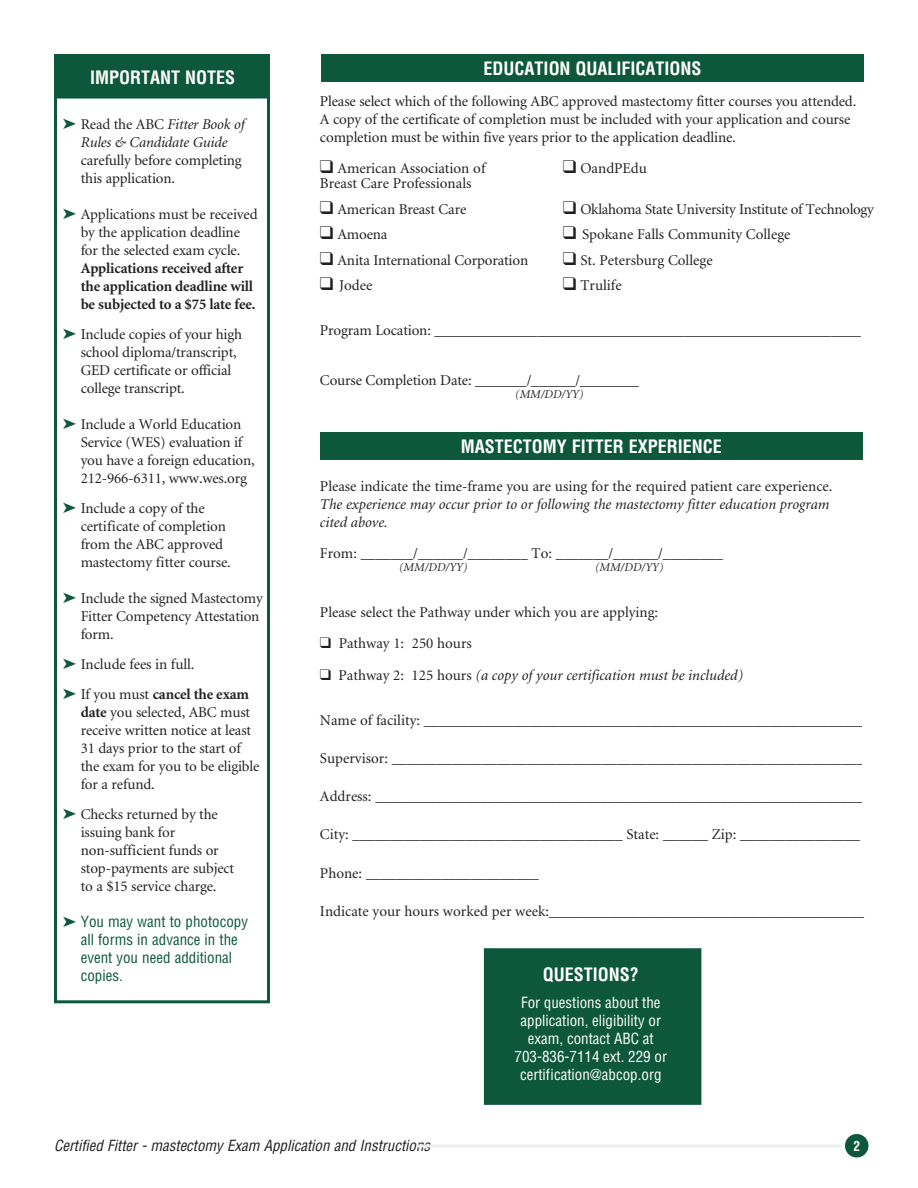
<style>
.page{position:relative;width:918px;height:1188px;background:#fff}
.page>*{position:absolute;margin:0;border:0;box-sizing:border-box;transform-origin:0 0}
.t1{font:700 condensed 18px "Helvetica";color:#fff}
.t2{font:15px/18px "Minion";letter-spacing:-.01em;color:#231f20}
.t3{font:italic 15px/18px "Minion";color:#231f20}
.t4{font:condensed 15px/18px "Helvetica";color:#fff;text-align:center}
.t5{font:700 15px/18px "Minion";letter-spacing:-.01em;color:#231f20}
.t6{font:condensed 15px/18px "Helvetica";color:#0d573d}
.t7{font:italic condensed 15px "Helvetica";color:#231f20}
.t8{font:700 condensed 13.5px "Helvetica";color:#fff}
.t9{font:italic 12px "Minion";color:#231f20}
.s1{color:#0d573d}
.s2{font-style:normal}
.s3{font-weight:700}
</style>
<div class="page">
<div style="left:845px;top:1134px;width:23px;height:24px;background:#0d573d;border-radius:50%"></div>
<hr style="left:417px;top:1144px;width:424px;height:4px;background:#eeeeef">
<div style="left:321px;top:54px;width:543px;height:27px;background:#0d573d"></div>
<div style="left:320px;top:432px;width:543px;height:27px;background:#0d573d"></div>
<div style="left:484px;top:948px;width:217px;height:157px;background:#0d573d;border:2px solid #0d573d"></div>
<div style="left:54px;top:96px;width:216px;height:907px;border:3px solid #0d573d"></div>
<div style="left:54px;top:54px;width:216px;height:43px;background:#0d573d"></div>
<p class="t1" style="left:90px;top:66px;width:146px">IMPORTANT NOTES</p>
<p class="t3" style="left:63px;top:115px;width:184px;text-align:center"><span class="s1">➤</span> <span class="s2">Read the ABC</span> Fitter Book of<br>Rules &amp; Candidate Guide</p>
<p class="t2" style="left:81px;top:151px;width:163px">carefully before completing this application.</p>
<p class="t2" style="left:63px;top:205px;width:197px;text-align:center"><span class="s1">➤</span> Applications must be received by the application deadline<br>for the selected exam cycle.</p>
<p class="t5" style="left:81px;top:259px;width:176px">Applications received after the application deadline will be subjected to a $75 late fee.</p>
<p class="t2" style="left:81px;top:325px;width:163px;text-indent:-18px"><span class="s1">➤</span> Include copies of your high school diploma/transcript,<br>GED certificate or official college transcript.</p>
<p class="t2" style="left:81px;top:415px;width:176px;text-indent:-18px"><span class="s1">➤</span> Include a World Education<br>Service (WES) evaluation if you have a foreign education,<br>212-966-6311, www.wes.org</p>
<p class="t2" style="left:81px;top:499px;width:152px;text-indent:-18px"><span class="s1">➤</span> Include a copy of the certificate of completion from the ABC approved mastectomy fitter course.</p>
<p class="t2" style="left:81px;top:589px;width:184px;text-indent:-18px"><span class="s1">➤</span> Include the signed Mastectomy<br>Fitter Competency Attestation form.</p>
<p class="t2" style="left:63px;top:649px;width:188px;line-height:30px"><span class="s1">➤</span> Include fees in full.<br><span class="s1">➤</span> If you must <span class="s3">cancel the exam</span></p>
<p class="t2" style="left:81px;top:703px;width:180px"><span class="s3">date</span> you selected, ABC must receive written notice at least<br>31 days prior to the start of the exam for you to be eligible for a refund.</p>
<p class="t2" style="left:81px;top:805px;width:155px;text-indent:-18px"><span class="s1">➤</span> Checks returned by the issuing bank for non-sufficient funds or stop-payments are subject to a $15 service charge.</p>
<p class="t6" style="left:81px;top:912px;width:169px;text-indent:-18px">➤ You may want to photocopy all forms in advance in the event you need additional copies.</p>
<p class="t1" style="left:484px;top:57px;width:219px">EDUCATION QUALIFICATIONS</p>
<p class="t2" style="left:320px;top:93px;width:538px">Please select which of the following ABC approved mastectomy fitter courses you attended.<br>A copy of the certificate of completion must be included with your application and course completion must be within five years prior to the application deadline.</p>
<p class="t2" style="left:320px;top:160px;width:167px">❑ American Association of</p>
<p class="t2" style="left:563px;top:160px;width:85px">❑ OandPEdu</p>
<p class="t2" style="left:320px;top:175px;width:153px">Breast Care Professionals</p>
<p class="t2" style="left:320px;top:201px;width:148px">❑ American Breast Care</p>
<p class="t2" style="left:563px;top:201px;width:312px">❑ Oklahoma State University Institute of Technology</p>
<p class="t2" style="left:320px;top:226px;width:69px">❑ Amoena</p>
<p class="t2" style="left:563px;top:226px;width:229px">❑ Spokane Falls Community College</p>
<p class="t2" style="left:320px;top:252px;width:210px">❑ Anita International Corporation</p>
<p class="t2" style="left:563px;top:252px;width:151px">❑ St. Petersburg College</p>
<p class="t2" style="left:320px;top:277px;width:54px">❑ Jodee</p>
<p class="t2" style="left:563px;top:277px;width:60px">❑ Trulife</p>
<p class="t2" style="left:320px;top:322px;width:542px">Program Location: __________________________________________________________</p>
<p class="t2" style="left:320px;top:372px;width:321px">Course Completion Date: _______/______/________</p>
<p class="t9" style="left:515px;top:388px;width:70px">(MM/DD/YY)</p>
<p class="t1" style="left:461px;top:435px;width:262px">MASTECTOMY FITTER EXPERIENCE</p>
<p class="t2" style="left:320px;top:477px;width:514px">Please indicate the time-frame you are using for the required patient care experience.</p>
<p class="t3" style="left:320px;top:495px;width:511px">The experience may occur prior to or following the mastectomy fitter education program cited above.</p>
<p class="t2" style="left:320px;top:545px;width:404px">From: _______/______/________ To: _______/______/________</p>
<p class="t9" style="left:399px;top:561px;width:70px">(MM/DD/YY)</p>
<p class="t9" style="left:595px;top:561px;width:70px">(MM/DD/YY)</p>
<p class="t2" style="left:320px;top:603px;width:340px">Please select the Pathway under which you are applying:</p>
<p class="t2" style="left:320px;top:635px;width:153px">❑ Pathway 1: 250 hours</p>
<p class="t3" style="left:320px;top:666px;width:425px">❑ <span class="s2">Pathway 2: 125 hours</span> (a copy of your certification must be included)</p>
<p class="t2" style="left:320px;top:711px;width:548px">Name of facility: ___________________________________________________________</p>
<p class="t2" style="left:320px;top:750px;width:546px">Supervisor: _______________________________________________________________</p>
<p class="t2" style="left:320px;top:788px;width:552px">Address: __________________________________________________________________</p>
<p class="t2" style="left:320px;top:826px;width:542px">City: ____________________________________ State: ______ Zip: ________________</p>
<p class="t2" style="left:320px;top:864px;width:220px">Phone: _______________________</p>
<p class="t2" style="left:320px;top:903px;width:546px">Indicate your hours worked per week:__________________________________________</p>
<p class="t1" style="left:543px;top:963px;width:98px">QUESTIONS?</p>
<p class="t4" style="left:515px;top:993px;width:154px">For questions about the application, eligibility or exam, contact ABC at<br>703-836-7114 ext. 229 or certification@abcop.org</p>
<p class="t7" style="left:54px;top:1136px;width:378px">Certified Fitter - mastectomy Exam Application and Instructions</p>
<p class="t8" style="left:853px;top:1138px;width:8px">2</p>
</div>
